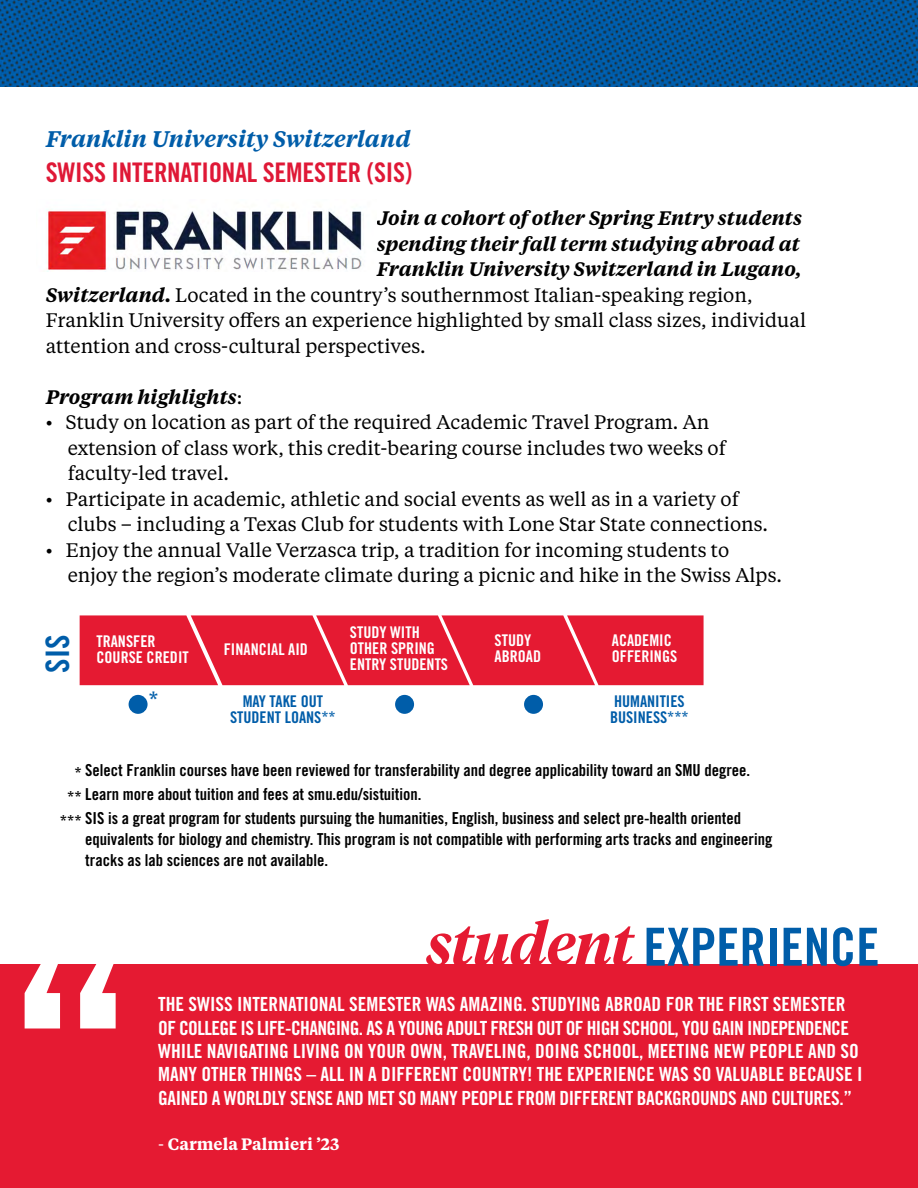
<style>
.page{position:relative;width:918px;height:1188px;background:#fff}
.page>*{position:absolute;margin:0;border:0;box-sizing:border-box;transform-origin:0 0}
.t1{font:300.45px "Trade Gothic LT Std Bd Cn 20";color:#fff}
.t2{font:52.5px "Trade Gothic LT Std Bd Cn 20";color:#005da9}
.t3{font:32.4px "Trade Gothic LT Std Bd Cn 20";color:#005da9}
.t4{font:27px "Trade Gothic LT Std Bd Cn 20";letter-spacing:-.01em;color:#df1836}
.t5{font:22.8px "Trade Gothic LT Std Bd Cn 20";color:#005da9}
.t6{font:italic 600 22.5px "Tiempos Text";color:#005da9}
.t7{font:19.5px/25.5px "Tiempos Text";color:#000}
.t8{font:19.5px/23.4px "Trade Gothic LT Std Bd Cn 20";color:#fff}
.t9{font:italic 600 19.5px "Tiempos Text";color:#000}
.t10{font:16.5px/24px "Trade Gothic LT Std Bd Cn 20";color:#000}
.t11{font:600 16.5px "Tiempos Text";color:#fff}
.t12{font:16.2px/16.2px "Trade Gothic LT Std Bd Cn 20";color:#fff}
.t13{font:16.2px/16.2px "Trade Gothic LT Std Bd Cn 20";color:#005da9}
.s1{font-weight:600;font-style:italic}
.s2{font-weight:400;font-style:normal}
.s3{font-family:"Tiempos Headline";font-weight:600;font-style:italic;font-size:59.25px;color:#e51a32}
.s4{font-weight:400}
</style>
<div class="page">
<div style="left:0;top:965px;width:918px;height:223px;background:#e51a32"></div>
<img style="left:0;top:0;width:918px;height:87px">
<img style="left:47px;top:210px;width:317px;height:60px">
<div style="left:80px;top:615px;width:624px;height:70px;background:#e51a32"></div>
<div style="left:129px;top:695px;width:19px;height:19px;background:#005da9;border-radius:50%"></div>
<div style="left:395px;top:695px;width:19px;height:19px;background:#005da9;border-radius:50%"></div>
<div style="left:524px;top:695px;width:19px;height:19px;background:#005da9;border-radius:50%"></div>
<p class="t6" style="left:46px;top:123px;width:366px">Franklin University Switzerland</p>
<h3 class="t4" style="left:46px;top:156px;width:368px">SWISS INTERNATIONAL SEMESTER (SIS)</h3>
<p class="t9" style="left:377px;top:205px;width:427px">Join a cohort of other Spring Entry students</p>
<p class="t9" style="left:377px;top:230px;width:425px">spending their fall term studying abroad at</p>
<p class="t9" style="left:377px;top:256px;width:426px">Franklin University Switzerland in Lugano,</p>
<p class="t7" style="left:46px;top:281px;width:708px"><span class="s1">Switzerland.</span> Located in the country’s southernmost Italian-speaking region,</p>
<p class="t7" style="left:46px;top:307px;width:762px">Franklin University offers an experience highlighted by small class sizes, individual</p>
<p class="t7" style="left:46px;top:332px;width:381px">attention and cross-cultural perspectives.</p>
<p class="t9" style="left:46px;top:383px;width:198px">Program highlights<span class="s2">:</span></p>
<p class="t7" style="left:68px;top:409px;width:660px;text-indent:-22px">• Study on location as part of the required Academic Travel Program. An extension of class work, this credit-bearing course includes two weeks of faculty-led travel.</p>
<p class="t7" style="left:68px;top:485px;width:702px;text-indent:-22px">• Participate in academic, athletic and social events as well as in a variety of clubs – including a Texas Club for students with Lone Star State connections.</p>
<p class="t7" style="left:68px;top:536px;width:716px;text-indent:-22px">• Enjoy the annual Valle Verzasca trip, a tradition for incoming students to enjoy the region’s moderate climate during a picnic and hike in the Swiss Alps.</p>
<h3 class="t3" style="left:38px;top:673px;width:39px;rotate:-90deg">SIS</h3>
<p class="t12" style="left:96px;top:633px;width:94px">TRANSFER<br>COURSE CREDIT</p>
<p class="t12" style="left:224px;top:641px;width:86px">FINANCIAL AID</p>
<p class="t5" style="left:149px;top:686px;width:12px">*</p>
<p class="t13" style="left:230px;top:693px;width:107px;text-align:center">MAY TAKE OUT<br>STUDENT LOANS**</p>
<p class="t12" style="left:350px;top:624px;width:100px">STUDY WITH<br>OTHER SPRING<br>ENTRY STUDENTS</p>
<p class="t12" style="left:495px;top:632px;width:48px">STUDY<br>ABROAD</p>
<p class="t12" style="left:612px;top:632px;width:67px">ACADEMIC<br>OFFERINGS</p>
<p class="t13" style="left:610px;top:693px;width:80px">HUMANITIES<br>BUSINESS***</p>
<p class="t10" style="left:85px;top:758px;width:666px">Select Franklin courses have been reviewed for transferability and degree applicability toward an SMU degree.<br>Learn more about tuition and fees at smu.edu/sistuition.<br>SIS is a great program for students pursuing the humanities, English, business and select pre-health oriented</p>
<p class="t10" style="left:85px;top:828px;width:689px;line-height:21px">equivalents for biology and chemistry. This program is not compatible with performing arts tracks and engineering tracks as lab sciences are not available.</p>
<p class="t10" style="left:60px;top:761px;width:23px;text-align:right">* ** ***</p>
<h1 class="t1" style="left:4px;top:886px;width:135px">“</h1>
<h2 class="t2" style="left:427px;top:915px;width:454px"><span class="s3">student</span> EXPERIENCE</h2>
<p class="t8" style="left:158px;top:992px;width:706px">THE SWISS INTERNATIONAL SEMESTER WAS AMAZING. STUDYING ABROAD FOR THE FIRST SEMESTER OF COLLEGE IS LIFE-CHANGING. AS A YOUNG ADULT FRESH OUT OF HIGH SCHOOL, YOU GAIN INDEPENDENCE WHILE NAVIGATING LIVING ON YOUR OWN, TRAVELING, DOING SCHOOL, MEETING NEW PEOPLE AND SO MANY OTHER THINGS – ALL IN A DIFFERENT COUNTRY! THE EXPERIENCE WAS SO VALUABLE BECAUSE I GAINED A WORLDLY SENSE AND MET SO MANY PEOPLE FROM DIFFERENT BACKGROUNDS AND CULTURES.”</p>
<p class="t11" style="left:158px;top:1133px;width:183px"><span class="s4">-</span> Carmela Palmieri ’23</p>
</div>
